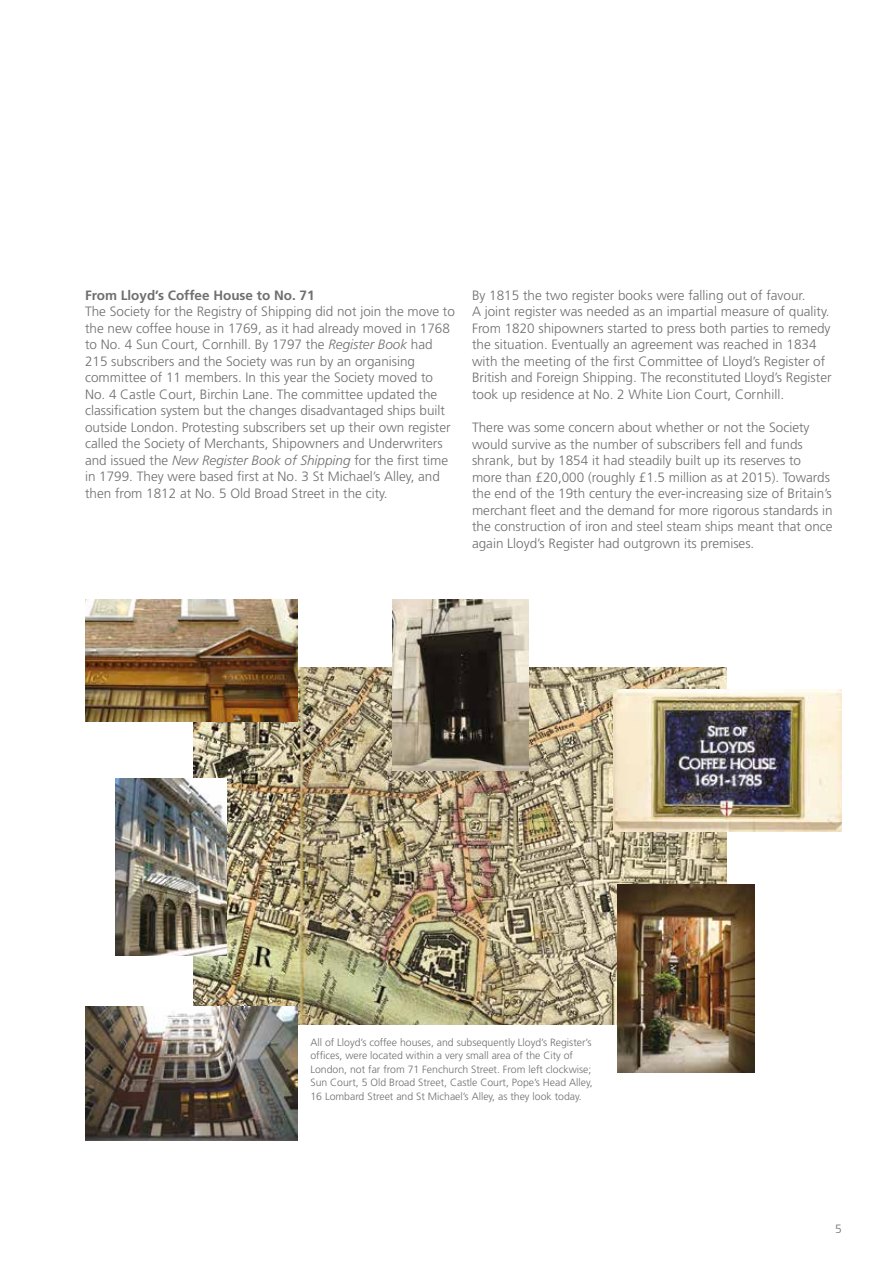
<style>
.page{position:relative;width:893px;height:1263px;background:#fff}
.page>*{position:absolute;margin:0;border:0;box-sizing:border-box;transform-origin:0 0}
.t1{font:300 13.5px/16.5px "Frutiger";color:#706f6f}
.t2{font:700 13.5px "Frutiger";color:#706f6f}
.t3{font:300 12px "Frutiger";color:#706f6f}
.t4{font:300 10.5px/13.5px "Frutiger";color:#706f6f}
.s1{font-style:italic}
</style>
<div class="page">
<img style="left:193px;top:667px;width:534px;height:357px">
<img style="left:393px;top:599px;width:135px;height:172px">
<img style="left:613px;top:689px;width:229px;height:142px">
<img style="left:617px;top:885px;width:138px;height:187px">
<img style="left:85px;top:1007px;width:212px;height:133px">
<img style="left:116px;top:778px;width:110px;height:178px">
<img style="left:85px;top:599px;width:212px;height:122px">
<p class="t2" style="left:85px;top:287px;width:231px">From Lloyd’s Coffee House to No. 71</p>
<p class="t1" style="left:85px;top:303px;width:371px">The Society for the Registry of Shipping did not join the move to the new coffee house in 1769, as it had already moved in 1768 to No. 4 Sun Court, Cornhill. By 1797 the <span class="s1">Register Book</span> had 215 subscribers and the Society was run by an organising committee of 11 members. In this year the Society moved to No. 4 Castle Court, Birchin Lane. The committee updated the classification system but the changes disadvantaged ships built outside London. Protesting subscribers set up their own register called the Society of Merchants, Shipowners and Underwriters and issued the <span class="s1">New Register Book of Shipping</span> for the first time in 1799. They were based first at No. 3 St Michael’s Alley, and then from 1812 at No. 5 Old Broad Street in the city.</p>
<p class="t1" style="left:472px;top:287px;width:361px">By 1815 the two register books were falling out of favour.<br>A joint register was needed as an impartial measure of quality.<br>From 1820 shipowners started to press both parties to remedy the situation. Eventually an agreement was reached in 1834 with the meeting of the first Committee of Lloyd’s Register of British and Foreign Shipping. The reconstituted Lloyd’s Register took up residence at No. 2 White Lion Court, Cornhill.</p>
<p class="t1" style="left:472px;top:419px;width:362px">There was some concern about whether or not the Society would survive as the number of subscribers fell and funds shrank, but by 1854 it had steadily built up its reserves to more than £20,000 (roughly £1.5 million as at 2015). Towards the end of the 19th century the ever-increasing size of Britain’s merchant fleet and the demand for more rigorous standards in the construction of iron and steel steam ships meant that once again Lloyd’s Register had outgrown its premises.</p>
<p class="t4" style="left:310px;top:1035px;width:284px">All of Lloyd’s coffee houses, and subsequently Lloyd’s Register’s offices, were located within a very small area of the City of London, not far from 71 Fenchurch Street. From left clockwise; Sun Court, 5 Old Broad Street, Castle Court, Pope’s Head Alley, 16 Lombard Street and St Michael’s Alley, as they look today.</p>
<p class="t3" style="left:835px;top:1222px;width:8px">5</p>
</div>
